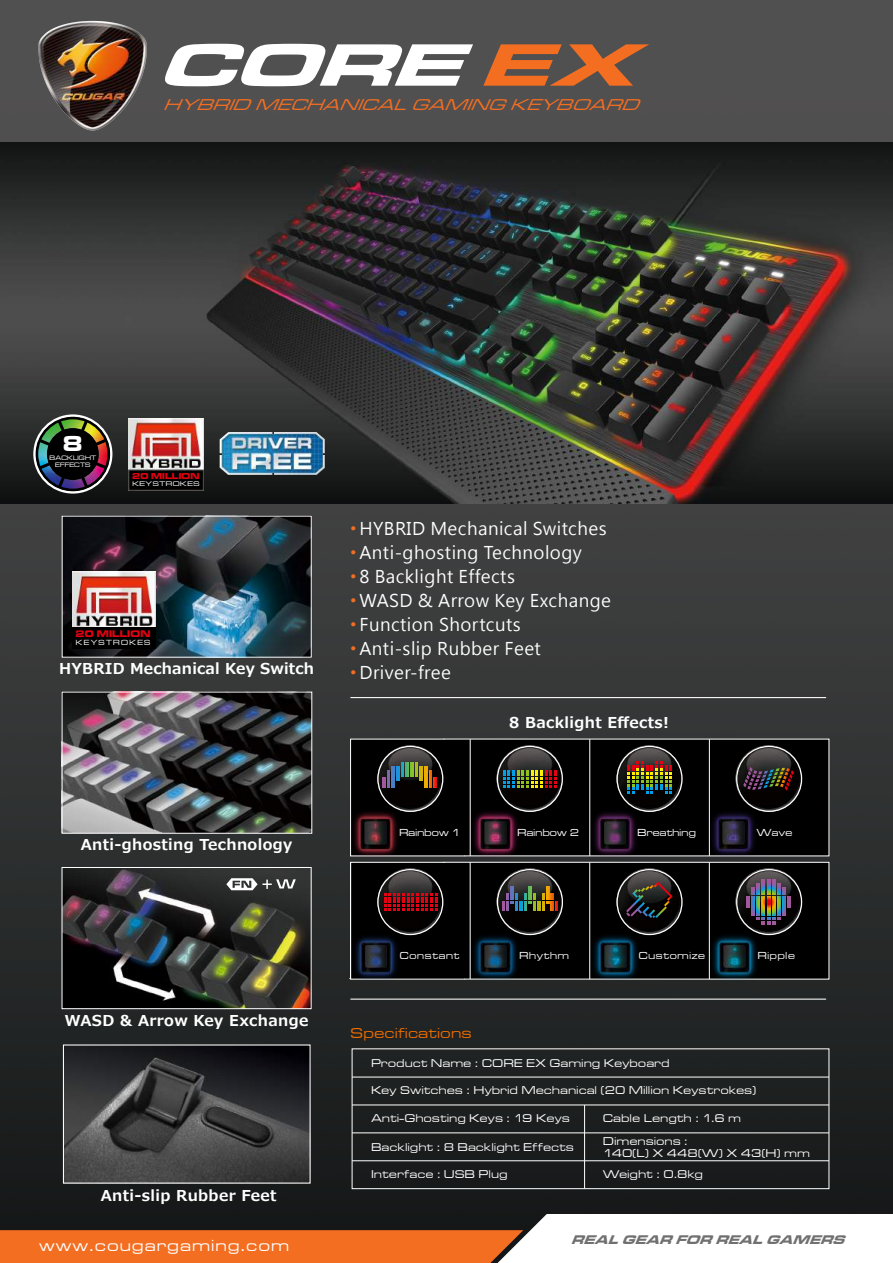
<style>
.page{position:relative;width:893px;height:1263px;background:#fff}
.page>*{position:absolute;margin:0;border:0;box-sizing:border-box;transform-origin:0 0}
.t1{font:italic 61.95px "Microgramma D Bold Exte";color:#fff;scale:1.33 1}
.t2{font:italic 61.95px "Microgramma D Bold Exte";color:#f36e21;scale:1.33 1}
.t3{font:22.5px "Microgramma D Bold Exte";color:#fff}
.t4{font:17.4px "Microsoft Jheng Hei";letter-spacing:.025em;color:#fff}
.t5{font:16.5px "Microgramma D Medi Exte";letter-spacing:.1em;color:#fff}
.t6{font:italic 16.2px "Microgramma D Medi Exte";color:#f36e21;scale:1.1 1}
.t7{font:700 15px "Meiryo UI";letter-spacing:.025em;color:#fff}
.t8{font:15px "Microgramma D Medi Exte";letter-spacing:.05em;color:#ec6c00}
.t9{font:italic 12.9px "Microgramma D Bold Exte";color:#717071}
.t10{font:11.7px/12.1px "Microgramma D Medi Exte";letter-spacing:.05em;color:#fff}
.t11{font:10.5px "Microgramma D Medi Exte";letter-spacing:.075em;color:#fff}
.t12{font:10.5px "Microgramma D Medi Exte";letter-spacing:.025em;color:#fff}
.t13{font:9.9px "Microgramma D Bold Exte";letter-spacing:.025em;color:#e50012}
.t14{font:8.85px "Microgramma D Bold Exte";letter-spacing:.025em;color:#e50012}
.t15{font:7.65px "Microgramma D Medi Exte";letter-spacing:.175em;color:#fff}
.t16{font:6.9px "Microgramma D Medi Exte";letter-spacing:.075em;color:#fff;scale:1.1 1}
.t17{font:6.6px/7.4px "Microgramma D Medi Exte";letter-spacing:.025em;color:#fff;text-align:center}
</style>
<div class="page">
<img style="left:0;top:0;width:893px;height:1214px">
<svg style="left:0;top:1214px;width:547px;height:49px;background:#a95828"></svg>
<img style="left:25px;top:12px;width:137px;height:126px">
<img style="left:0;top:142px;width:892px;height:362px">
<img style="left:65px;top:1046px;width:244px;height:135px">
<hr style="left:350px;top:697px;width:476px;height:1px;background:#fff">
<hr style="left:350px;top:998px;width:476px;height:2px;background:#fff">
<hr style="left:349px;top:978px;width:476px;height:1px;background:#fff">
<svg style="left:350px;top:738px;width:480px;height:119px;background:#090909"></svg>
<hr style="left:470px;top:739px;width:1px;height:117px;background:#fff">
<hr style="left:589px;top:739px;width:1px;height:117px;background:#fff">
<hr style="left:709px;top:739px;width:1px;height:117px;background:#fff">
<img style="left:708px;top:809px;width:52px;height:50px">
<img style="left:736px;top:746px;width:66px;height:66px">
<div style="left:736px;top:746px;width:66px;height:66px;border:1px solid #fff;border-radius:50%"></div>
<svg style="left:743px;top:767px;width:51px;height:24px"></svg>
<img style="left:589px;top:809px;width:52px;height:50px">
<img style="left:616px;top:746px;width:67px;height:66px">
<div style="left:616px;top:746px;width:67px;height:66px;border:1px solid #fff;border-radius:50%"></div>
<svg style="left:627px;top:761px;width:45px;height:33px"></svg>
<img style="left:470px;top:809px;width:52px;height:50px">
<img style="left:497px;top:746px;width:66px;height:66px">
<div style="left:497px;top:746px;width:66px;height:66px;border:1px solid #fff;border-radius:50%"></div>
<svg style="left:503px;top:770px;width:54px;height:17px"></svg>
<img style="left:350px;top:809px;width:52px;height:50px">
<img style="left:377px;top:746px;width:67px;height:66px">
<div style="left:377px;top:746px;width:66px;height:66px;border:1px solid #fff;border-radius:50%"></div>
<svg style="left:383px;top:763px;width:53px;height:25px"></svg>
<div style="left:350px;top:861px;width:480px;height:119px;background:#000"></div>
<hr style="left:350px;top:862px;width:1px;height:117px;background:#fff">
<hr style="left:470px;top:862px;width:1px;height:117px;background:#fff">
<hr style="left:589px;top:862px;width:1px;height:117px;background:#fff">
<hr style="left:709px;top:862px;width:1px;height:117px;background:#fff">
<img style="left:350px;top:932px;width:52px;height:50px">
<img style="left:469px;top:932px;width:52px;height:50px">
<img style="left:590px;top:932px;width:51px;height:50px">
<img style="left:708px;top:932px;width:52px;height:50px">
<img style="left:377px;top:869px;width:67px;height:66px">
<div style="left:377px;top:869px;width:66px;height:66px;border:1px solid #fff;border-radius:50%"></div>
<svg style="left:384px;top:893px;width:53px;height:17px"></svg>
<img style="left:497px;top:869px;width:66px;height:66px">
<div style="left:497px;top:869px;width:66px;height:66px;border:1px solid #fff;border-radius:50%"></div>
<svg style="left:502px;top:887px;width:56px;height:24px"></svg>
<img style="left:616px;top:869px;width:67px;height:66px">
<div style="left:616px;top:869px;width:67px;height:66px;border:1px solid #fff;border-radius:50%"></div>
<svg style="left:626px;top:882px;width:47px;height:36px;background:#2b2827"></svg>
<img style="left:736px;top:869px;width:66px;height:66px">
<div style="left:736px;top:869px;width:66px;height:66px;border:1px solid #fff;border-radius:50%"></div>
<svg style="left:746px;top:879px;width:45px;height:45px;background:#535253"></svg>
<img style="left:64px;top:694px;width:246px;height:138px">
<div style="left:62px;top:692px;width:250px;height:142px;border:1px solid #fff"></div>
<img style="left:64px;top:518px;width:246px;height:138px">
<img style="left:72px;top:571px;width:84px;height:56px">
<div style="left:72px;top:627px;width:84px;height:22px;background:#000"></div>
<img style="left:64px;top:869px;width:246px;height:138px">
<div style="left:62px;top:867px;width:250px;height:142px;border:1px solid #fff"></div>
<svg style="left:226px;top:878px;width:70px;height:12px"></svg>
<div style="left:352px;top:1048px;width:477px;height:141px;border:1px solid #fff"></div>
<hr style="left:584px;top:1105px;width:1px;height:84px;background:#fff">
<hr style="left:352px;top:1077px;width:477px;height:1px;background:#fff">
<hr style="left:352px;top:1105px;width:477px;height:1px;background:#fff">
<hr style="left:352px;top:1132px;width:477px;height:1px;background:#fff">
<hr style="left:352px;top:1160px;width:477px;height:1px;background:#fff">
<img style="left:216px;top:429px;width:112px;height:49px">
<img style="left:128px;top:419px;width:76px;height:71px">
<img style="left:33px;top:414px;width:79px;height:80px">
<h1 class="t1" style="left:158px;top:23px;width:252px">CORE</h1>
<h3 class="t6" style="left:164px;top:94px;width:440px">HYBRID MECHANICALGAMING KEYBOARD</h3>
<h1 class="t2" style="left:479px;top:23px;width:142px">EX</h1>
<h2 class="t3" style="left:63px;top:429px;width:22px">8</h2>
<p class="t17" style="left:50px;top:454px;width:48px">BACKLIGHT<br>EFFECTS</p>
<p class="t14" style="left:132px;top:470px;width:69px">20 MILLION</p>
<p class="t16" style="left:132px;top:480px;width:62px">KEYSTROKES</p>
<p class="t13" style="left:76px;top:627px;width:76px">20 MILLION</p>
<p class="t15" style="left:76px;top:638px;width:76px">KEYSTROKES</p>
<p class="t7" style="left:59px;top:658px;width:256px">HYBRID Mechanical Key Switch</p>
<h3 class="t4" style="left:350px;top:518px;width:258px"><sup>●</sup> HYBRID Mechanical Switches</h3>
<h3 class="t4" style="left:350px;top:542px;width:233px"><sup>●</sup> Anti-ghosting Technology</h3>
<h3 class="t4" style="left:350px;top:566px;width:166px"><sup>●</sup> 8 Backlight Effects</h3>
<h3 class="t4" style="left:350px;top:590px;width:262px"><sup>●</sup> WASD &amp; Arrow Key Exchange</h3>
<h3 class="t4" style="left:350px;top:614px;width:172px"><sup>●</sup> Function Shortcuts</h3>
<h3 class="t4" style="left:350px;top:638px;width:192px"><sup>●</sup> Anti-slip Rubber Feet</h3>
<h3 class="t4" style="left:350px;top:662px;width:102px"><sup>●</sup> Driver-free</h3>
<p class="t7" style="left:509px;top:712px;width:161px">8 Backlight Effects!</p>
<p class="t7" style="left:81px;top:834px;width:213px">Anti-ghosting Technology</p>
<p class="t12" style="left:399px;top:826px;width:63px">Rainbow 1</p>
<p class="t12" style="left:518px;top:826px;width:63px">Rainbow 2</p>
<p class="t12" style="left:638px;top:826px;width:60px">Breathing</p>
<p class="t11" style="left:757px;top:826px;width:37px">Wave</p>
<p class="t7" style="left:65px;top:1010px;width:245px">WASD &amp; Arrow Key Exchange</p>
<p class="t7" style="left:101px;top:1185px;width:177px">Anti-slip Rubber Feet</p>
<p class="t11" style="left:400px;top:949px;width:61px">Constant</p>
<p class="t11" style="left:519px;top:949px;width:51px">Rhythm</p>
<p class="t11" style="left:639px;top:949px;width:68px">Customize</p>
<p class="t11" style="left:758px;top:949px;width:39px">Ripple</p>
<p class="t8" style="left:351px;top:1024px;width:122px">Specifications</p>
<p class="t10" style="left:371px;top:1057px;width:300px">Product Name : CORE EX Gaming Keyboard</p>
<p class="t10" style="left:371px;top:1083px;width:386px">Key Switches : Hybrid Mechanical (20 Million Keystrokes)</p>
<p class="t10" style="left:371px;top:1112px;width:200px">Anti-Ghosting Keys : 19 Keys</p>
<p class="t10" style="left:371px;top:1140px;width:204px">Backlight : 8 Backlight Effects</p>
<p class="t10" style="left:371px;top:1168px;width:137px">Interface : USB Plug</p>
<p class="t10" style="left:603px;top:1112px;width:139px">Cable Length : 1.6 m</p>
<p class="t10" style="left:603px;top:1134px;width:208px">Dimensions :<br>140(L) X 448(W) X 43(H) mm</p>
<p class="t10" style="left:603px;top:1168px;width:101px">Weight : 0.8kg</p>
<h3 class="t5" style="left:40px;top:1235px;width:251px">www.cougargaming.com</h3>
<p class="t9" style="left:571px;top:1231px;width:281px">REALGEAR FOR REALGAMERS</p>
</div>
